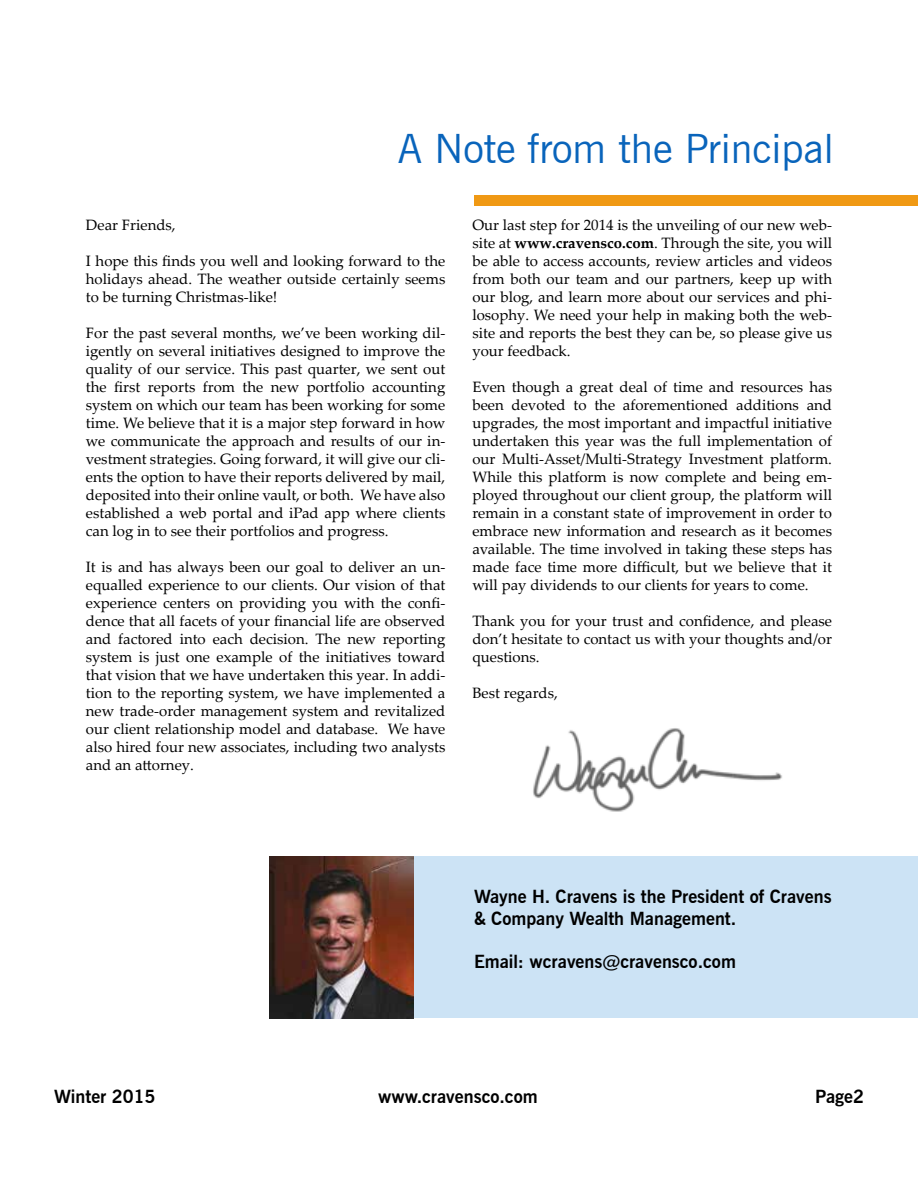
<style>
.page{position:relative;width:918px;height:1188px;background:#fff}
.page>*{position:absolute;margin:0;border:0;box-sizing:border-box;transform-origin:0 0}
.t1{font:40.5px "News Gothic BT";color:#0964bb}
.t2{font:700 18px/21.6px "News Gothic BT";color:#000}
.t3{font:15px/18px "Palatino Linotype";color:#000;text-align:justify}
.s1{font-weight:700}
</style>
<div class="page">
<div style="left:270px;top:856px;width:648px;height:162px;background:#cce3f5"></div>
<div style="left:474px;top:195px;width:444px;height:11px;background:#f09914"></div>
<img style="left:269px;top:856px;width:144px;height:162px">
<img style="left:533px;top:728px;width:249px;height:84px">
<h1 class="t1" style="left:398px;top:124px;width:438px">A Note from the Principal</h1>
<p class="t3" style="left:86px;top:215px;width:91px">Dear Friends,</p>
<p class="t3" style="left:86px;top:251px;width:361px">I hope this finds you well and looking forward to the holidays ahead. The weather outside certainly seems to be turning Christmas-like!</p>
<p class="t3" style="left:86px;top:323px;width:361px">For the past several months, we’ve been working dil&shy;igently on several initiatives designed to improve the quality of our service. This past quarter, we sent out the first reports from the new portfolio accounting system on which our team has been working for some time. We believe that it is a major step forward in how we communicate the approach and results of our in&shy;vestment strategies. Going forward, it will give our cli&shy;ents the option to have their reports delivered by mail, deposited into their online vault, or both. We have also established a web portal and iPad app where clients can log in to see their portfolios and progress.</p>
<p class="t3" style="left:86px;top:557px;width:361px">It is and has always been our goal to deliver an un&shy;equalled experience to our clients. Our vision of that experience centers on providing you with the confi&shy;dence that all facets of your financial life are observed and factored into each decision. The new reporting system is just one example of the initiatives toward that vision that we have undertaken this year. In addi&shy;tion to the reporting system, we have implemented a new trade-order management system and revitalized our client relationship model and database. We have also hired four new associates, including two analysts and an attorney.</p>
<p class="t3" style="left:472px;top:215px;width:361px">Our last step for 2014 is the unveiling of our new web&shy;site at <span class="s1">www.cravensco.com</span>. Through the site, you will be able to access accounts, review articles and videos from both our team and our partners, keep up with our blog, and learn more about our services and phi&shy;losophy. We need your help in making both the web&shy;site and reports the best they can be, so please give us your feedback.</p>
<p class="t3" style="left:472px;top:377px;width:361px">Even though a great deal of time and resources has been devoted to the aforementioned additions and upgrades, the most important and impactful initiative undertaken this year was the full implementation of our Multi-Asset/Multi-Strategy Investment platform.<br>While this platform is now complete and being em&shy;ployed throughout our client group, the platform will remain in a constant state of improvement in order to embrace new information and research as it becomes available. The time involved in taking these steps has made face time more difficult, but we believe that it will pay dividends to our clients for years to come.</p>
<p class="t3" style="left:472px;top:611px;width:361px">Thank you for your trust and confidence, and please don’t hesitate to contact us with your thoughts and/or questions.</p>
<p class="t3" style="left:472px;top:683px;width:87px">Best regards,</p>
<p class="t2" style="left:474px;top:886px;width:359px">Wayne H. Cravens is the President of Cravens &amp; Company Wealth Management.</p>
<p class="t2" style="left:474px;top:951px;width:263px">Email: wcravens@cravensco.com</p>
<p class="t2" style="left:54px;top:1085px;width:103px">Winter 2015</p>
<p class="t2" style="left:378px;top:1085px;width:161px">www.cravensco.com</p>
<p class="t2" style="left:815px;top:1085px;width:50px">Page2</p>
</div>
